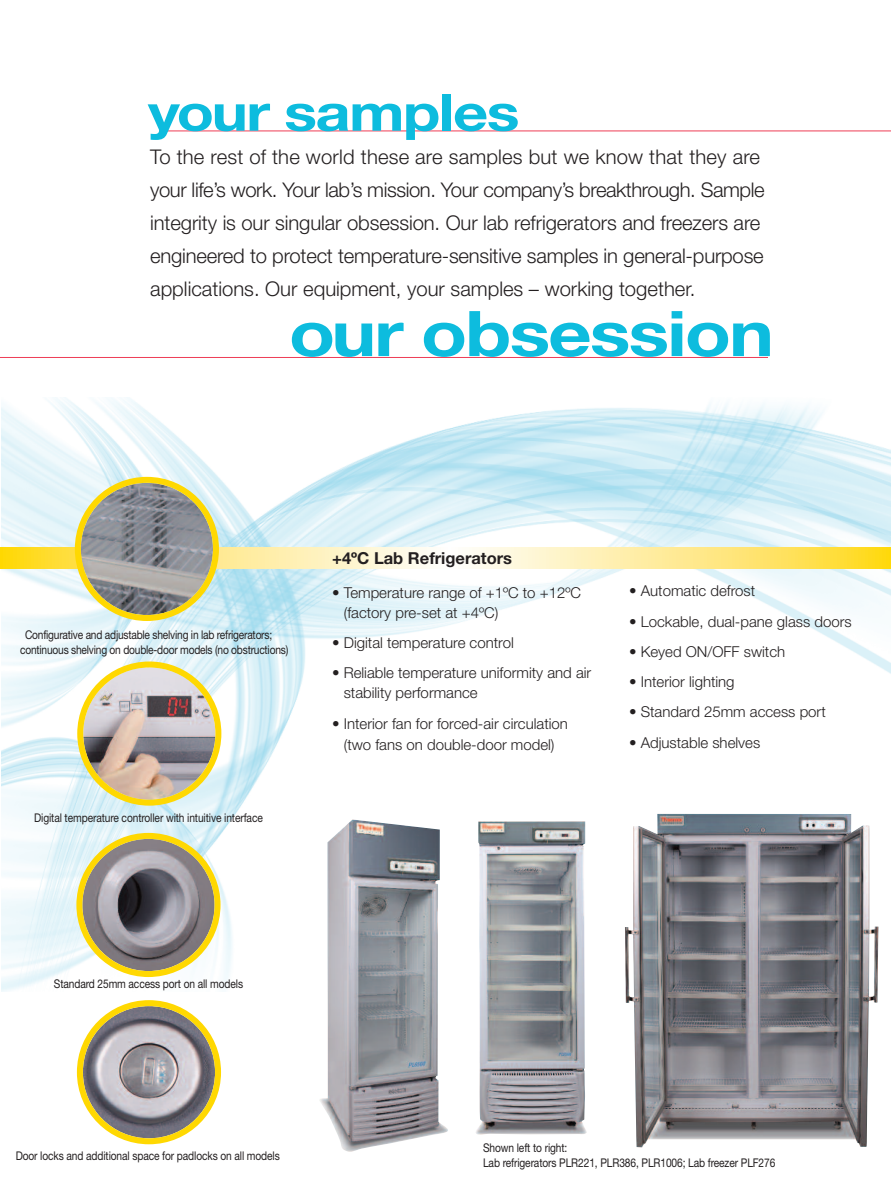
<style>
.page{position:relative;width:891px;height:1188px;background:#fff}
.page>*{position:absolute;margin:0;border:0;box-sizing:border-box;transform-origin:0 0}
.t1{font:700 63px "Helvetica Neue";letter-spacing:-.025em;color:#0dbcde;scale:1.2 1}
.t2{font:700 51px "Helvetica Neue";letter-spacing:-.025em;color:#0dbcde;scale:1.2 1}
.t3{font:300 20.25px/33px "Helvetica Neue";letter-spacing:-.005em;color:#231f20}
.t4{font:700 16.5px "Helvetica Neue";color:#231f20}
.t5{font:300 15px/19.5px "Helvetica Neue";color:#231f20}
.t6{font:12px/15px "Helvetica Neue";letter-spacing:-.01em;color:#231f20;scale:.85 1}
</style>
<div class="page">
<img style="left:2px;top:397px;width:889px;height:594px">
<hr style="left:165px;top:131px;width:726px;height:1px;background:#ee3d56">
<hr style="left:0;top:357px;width:768px;height:1px;background:#ee3d56">
<img style="left:475px;top:821px;width:112px;height:314px">
<img style="left:319px;top:819px;width:129px;height:333px">
<img style="left:625px;top:814px;width:253px;height:333px">
<svg style="left:0;top:548px;width:891px;height:21px;background:#feec97"></svg>
<svg style="left:76px;top:833px;width:145px;height:144px;background:#a9a48f"></svg>
<svg style="left:77px;top:1000px;width:144px;height:144px"></svg>
<img style="left:77px;top:662px;width:144px;height:144px">
<svg style="left:75px;top:477px;width:144px;height:144px;background:#adad96"></svg>
<h2 class="t2" style="left:148px;top:81px;width:311px">your samples</h2>
<p class="t3" style="left:150px;top:140px;width:616px">To the rest of the world these are samples but we know that they are your life’s work. Your lab’s mission. Your company’s breakthrough. Sample integrity is our singular obsession. Our lab refrigerators and freezers are engineered to protect temperature-sensitive samples in general-purpose applications. Our equipment, your samples – working together.</p>
<h1 class="t1" style="left:289px;top:295px;width:406px">our obsession</h1>
<p class="t6" style="left:20px;top:627px;width:317px;text-indent:5px">Configurative and adjustable shelving in lab refrigerators; continuous shelving on double-door models (no obstructions)</p>
<p class="t6" style="left:34px;top:810px;width:271px">Digital temperature controller with intuitive interface</p>
<p class="t4" style="left:332px;top:547px;width:182px">+4ºC Lab Refrigerators</p>
<p class="t5" style="left:344px;top:583px;width:239px;text-indent:-12px">• Temperature range of +1ºC to +12ºC (factory pre-set at +4ºC)</p>
<p class="t5" style="left:332px;top:632px;width:183px">• Digital temperature control</p>
<p class="t5" style="left:344px;top:663px;width:249px;text-indent:-12px">• Reliable temperature uniformity and air stability performance</p>
<p class="t5" style="left:332px;top:713px;width:237px;line-height:21px;text-align:center">• Interior fan for forced-air circulation (two fans on double-door model)</p>
<p class="t5" style="left:629px;top:581px;width:128px">• Automatic defrost</p>
<p class="t5" style="left:629px;top:611px;width:224px">• Lockable, dual-pane glass doors</p>
<p class="t5" style="left:629px;top:641px;width:158px">• Keyed ON/OFF switch</p>
<p class="t5" style="left:629px;top:672px;width:107px">• Interior lighting</p>
<p class="t5" style="left:629px;top:702px;width:198px">• Standard 25mm access port</p>
<p class="t5" style="left:629px;top:732px;width:133px">• Adjustable shelves</p>
<p class="t6" style="left:54px;top:977px;width:224px">Standard 25mm access port on all models</p>
<p class="t6" style="left:16px;top:1149px;width:312px">Door locks and additional space for padlocks on all models</p>
<p class="t6" style="left:483px;top:1140px;width:345px">Shown left to right:<br>Lab refrigerators PLR221, PLR386, PLR1006; Lab freezer PLF276</p>
</div>
